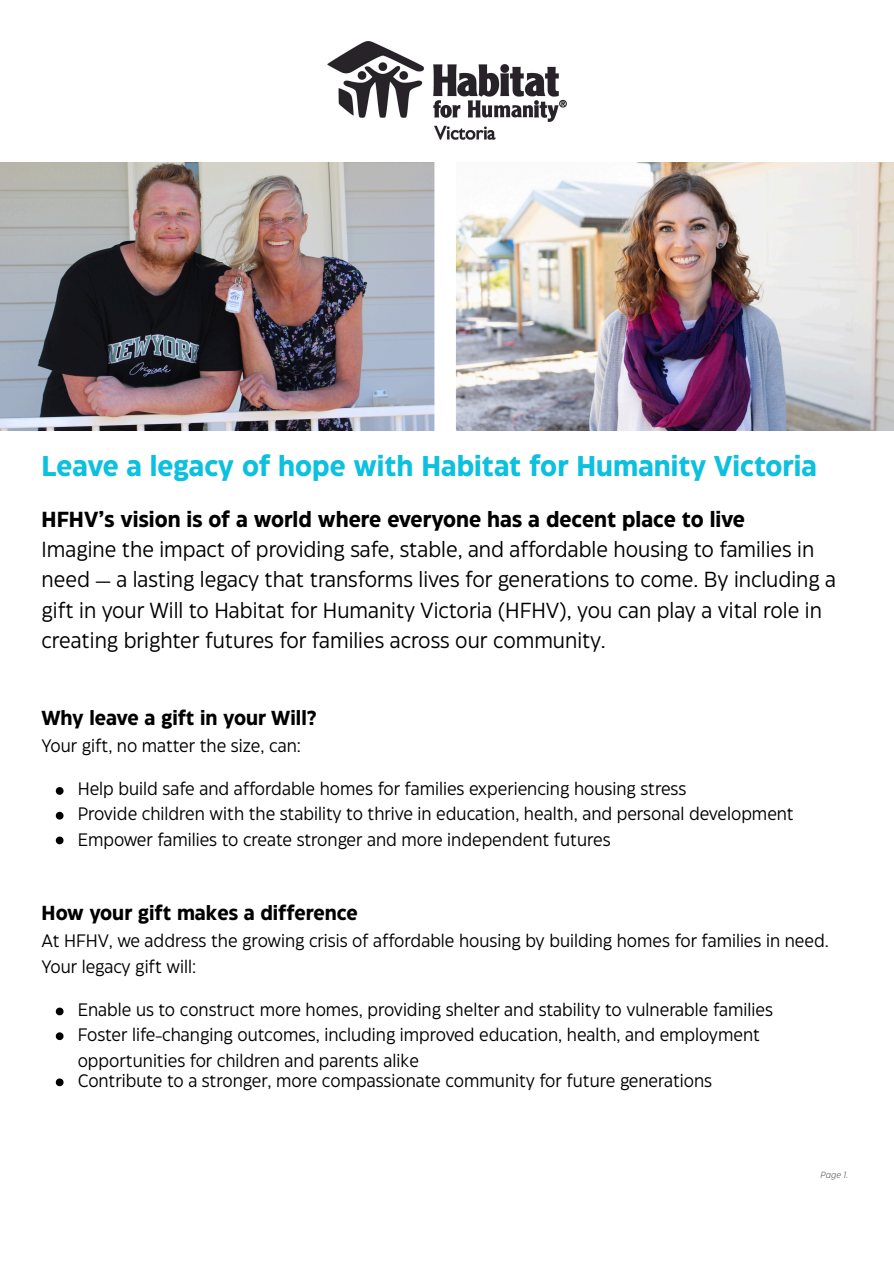
<style>
.page{position:relative;width:894px;height:1263px;background:#fff}
.page>*{position:absolute;margin:0;border:0;box-sizing:border-box;transform-origin:0 0}
.t1{font:700 28.5px "Eastman Grotesque";color:#0cc0df}
.t2{font:21.75px/30.3px "Eastman Grotesque";color:#000}
.t3{font:700 20.25px "Eastman Grotesque";color:#000}
.t4{font:18px/25.8px "Eastman Grotesque";color:#000}
.t5{font:italic 9px "Eastman Grotesque";color:#737373}
.s1{font-weight:700}
</style>
<div class="page">
<img style="left:327px;top:42px;width:239px;height:98px">
<img style="left:0;top:162px;width:434px;height:269px">
<img style="left:456px;top:162px;width:437px;height:269px">
<svg style="left:56px;top:787px;width:7px;height:8px"></svg>
<svg style="left:56px;top:812px;width:7px;height:7px"></svg>
<svg style="left:56px;top:837px;width:7px;height:7px"></svg>
<svg style="left:56px;top:1008px;width:7px;height:7px"></svg>
<svg style="left:56px;top:1032px;width:7px;height:8px"></svg>
<svg style="left:56px;top:1078px;width:7px;height:8px"></svg>
<h1 class="t1" style="left:42px;top:455px;width:776px">Leave a legacy of hope with Habitat for Humanity Victoria</h1>
<h2 class="t2" style="left:42px;top:505px;width:795px"><span class="s1">HFHV’s vision is of a world where everyone has a decent place to live<br></span>Imagine the impact of providing safe, stable, and affordable housing to families in need — a lasting legacy that transforms lives for generations to come. By including a gift in your Will to Habitat for Humanity Victoria (HFHV), you can play a vital role in creating brighter futures for families across our community.</h2>
<h2 class="t3" style="left:42px;top:710px;width:276px">Why leave a gift in your Will?</h2>
<h2 class="t4" style="left:42px;top:733px;width:261px">Your gift, no matter the size, can:</h2>
<p class="t4" style="left:78px;top:777px;width:610px">Help build safe and affordable homes for families experiencing housing stress</p>
<p class="t4" style="left:78px;top:802px;width:717px">Provide children with the stability to thrive in education, health, and personal development</p>
<p class="t4" style="left:78px;top:828px;width:534px">Empower families to create stronger and more independent futures</p>
<h2 class="t3" style="left:42px;top:905px;width:318px">How your gift makes a difference</h2>
<h2 class="t4" style="left:42px;top:929px;width:788px">At HFHV, we address the growing crisis of affordable housing by building homes for families in need.<br>Your legacy gift will:</h2>
<p class="t4" style="left:78px;top:998px;width:696px">Enable us to construct more homes, providing shelter and stability to vulnerable families</p>
<p class="t4" style="left:78px;top:1023px;width:683px">Foster life-changing outcomes, including improved education, health, and employment opportunities for children and parents alike</p>
<p class="t4" style="left:78px;top:1069px;width:636px">Contribute to a stronger, more compassionate community for future generations</p>
<p class="t5" style="left:820px;top:1171px;width:29px">Page 1.</p>
</div>
